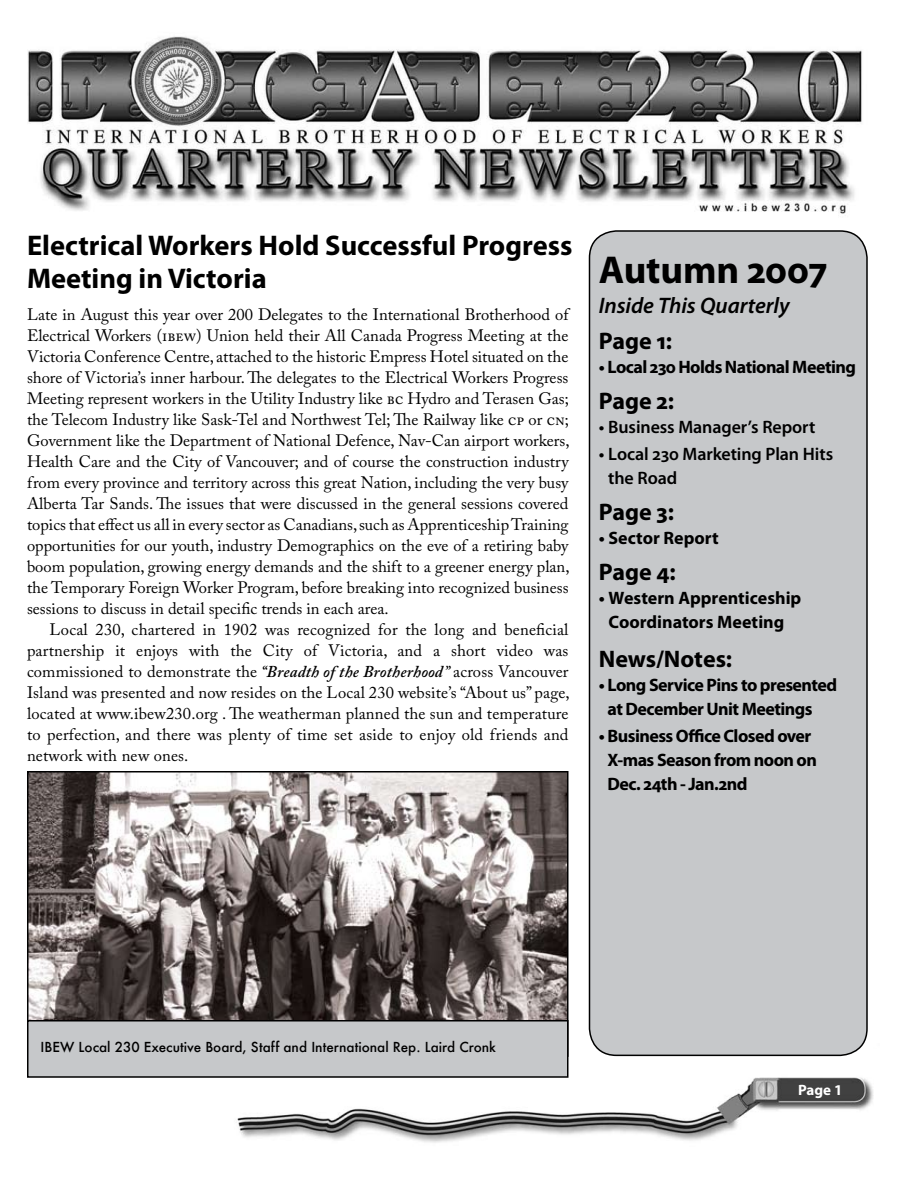
<style>
.page{position:relative;width:918px;height:1188px;background:#fff}
.page>*{position:absolute;margin:0;border:0;box-sizing:border-box;transform-origin:0 0}
.t1{font:700 39px "Myriad Pro";letter-spacing:-.005em;color:#000}
.t2{font:700 28.5px/33px "Myriad Pro";color:#000}
.t3{font:700 24px "Myriad Pro";letter-spacing:-.005em;color:#000}
.t4{font:italic 600 22.5px "Myriad Pro";letter-spacing:-.005em;color:#000}
.t5{font:700 18px/24px "Myriad Pro";letter-spacing:-.03em;color:#000}
.t6{font:600 18px/24px "Myriad Pro";letter-spacing:-.005em;color:#000}
.t7{font:700 18px/24px "Myriad Pro";color:#000;text-align:center}
.t8{font:16.5px/21px "Adobe Caslon Pro";color:#000;text-align:justify}
.t9{font:700 15px "Myriad Pro";color:#fff}
.t10{font:500 13.5px "Futura";color:#000}
.s1{font-weight:600;font-style:italic}
</style>
<div class="page">
<img style="left:237px;top:1020px;width:637px;height:123px">
<img style="left:27px;top:36px;width:835px;height:178px">
<div style="left:590px;top:231px;width:277px;height:824px;background:#c6c8ca;border-radius:27px"></div>
<div style="left:589px;top:230px;width:279px;height:826px;border:2px solid #000;border-radius:27px"></div>
<img style="left:30px;top:774px;width:535px;height:246px">
<div style="left:27px;top:771px;width:541px;height:286px;border:2px solid #000"></div>
<div style="left:28px;top:1021px;width:540px;height:56px;background:#c6c8ca"></div>
<div style="left:27px;top:1020px;width:541px;height:58px;border:2px solid #000"></div>
<h2 class="t2" style="left:27px;top:229px;width:547px">Electrical Workers Hold Successful Progress<br>Meeting in Victoria</h2>
<p class="t8" style="left:27px;top:303px;width:544px">Late in August this year over 200 Delegates to the International Brotherhood of Electrical Workers (IBEW) Union held their All Canada Progress Meeting at the Victoria Conference Centre, attached to the historic Empress Hotel situated on the shore of Victoria’s inner harbour. The delegates to the Electrical Workers Progress Meeting represent workers in the Utility Industry like BC Hydro and Terasen Gas; the Telecom Industry like Sask-Tel and Northwest Tel; The Railway like CP or CN; Government like the Department of National Defence, Nav-Can airport workers, Health Care and the City of Vancouver; and of course the construction industry from every province and territory across this great Nation, including the very busy Alberta Tar Sands. The issues that were discussed in the general sessions covered topics that effect us all in every sector as Canadians, such as Apprenticeship Training opportunities for our youth, industry Demographics on the eve of a retiring baby boom population, growing energy demands and the shift to a greener energy plan, the Temporary Foreign Worker Program, before breaking into recognized business sessions to discuss in detail specific trends in each area.</p>
<p class="t8" style="left:27px;top:619px;width:544px;text-indent:22px">Local 230, chartered in 1902 was recognized for the long and beneficial partnership it enjoys with the City of Victoria, and a short video was commissioned to demonstrate the <span class="s1">“Breadth of the Brotherhood”</span> across Vancouver Island was presented and now resides on the Local 230 website’s “About us” page, located at www.ibew230.org . The weatherman planned the sun and temperature to perfection, and there was plenty of time set aside to enjoy old friends and network with new ones.</p>
<h1 class="t1" style="left:599px;top:248px;width:230px">Autumn 2007</h1>
<h3 class="t4" style="left:599px;top:293px;width:192px">Inside This Quarterly</h3>
<h3 class="t3" style="left:599px;top:328px;width:75px">Page 1:</h3>
<p class="t5" style="left:599px;top:355px;width:259px">• Local 230 Holds National Meeting</p>
<h3 class="t3" style="left:599px;top:388px;width:77px">Page 2:</h3>
<p class="t6" style="left:599px;top:415px;width:218px">• Business Manager’s Report</p>
<p class="t6" style="left:608px;top:442px;width:227px;text-indent:-9px">• Local 230 Marketing Plan Hits the Road</p>
<h3 class="t3" style="left:599px;top:499px;width:76px">Page 3:</h3>
<p class="t7" style="left:599px;top:526px;width:121px">• Sector Report</p>
<h3 class="t3" style="left:599px;top:559px;width:78px">Page 4:</h3>
<p class="t7" style="left:599px;top:586px;width:204px">• Western Apprenticeship<br>Coordinators Meeting</p>
<h3 class="t3" style="left:599px;top:646px;width:135px">News/Notes:</h3>
<p class="t5" style="left:608px;top:673px;width:231px;text-indent:-9px">• Long Service Pins to presented at December Unit Meetings</p>
<p class="t5" style="left:608px;top:724px;width:211px;text-indent:-9px">• Business Office Closed over<br>X-mas Season from noon on<br>Dec. 24th - Jan.2nd</p>
<p class="t10" style="left:40px;top:1038px;width:457px">IBEW Local 230 Executive Board, Staff and International Rep. Laird Cronk</p>
<p class="t9" style="left:798px;top:1081px;width:46px">Page 1</p>
</div>
